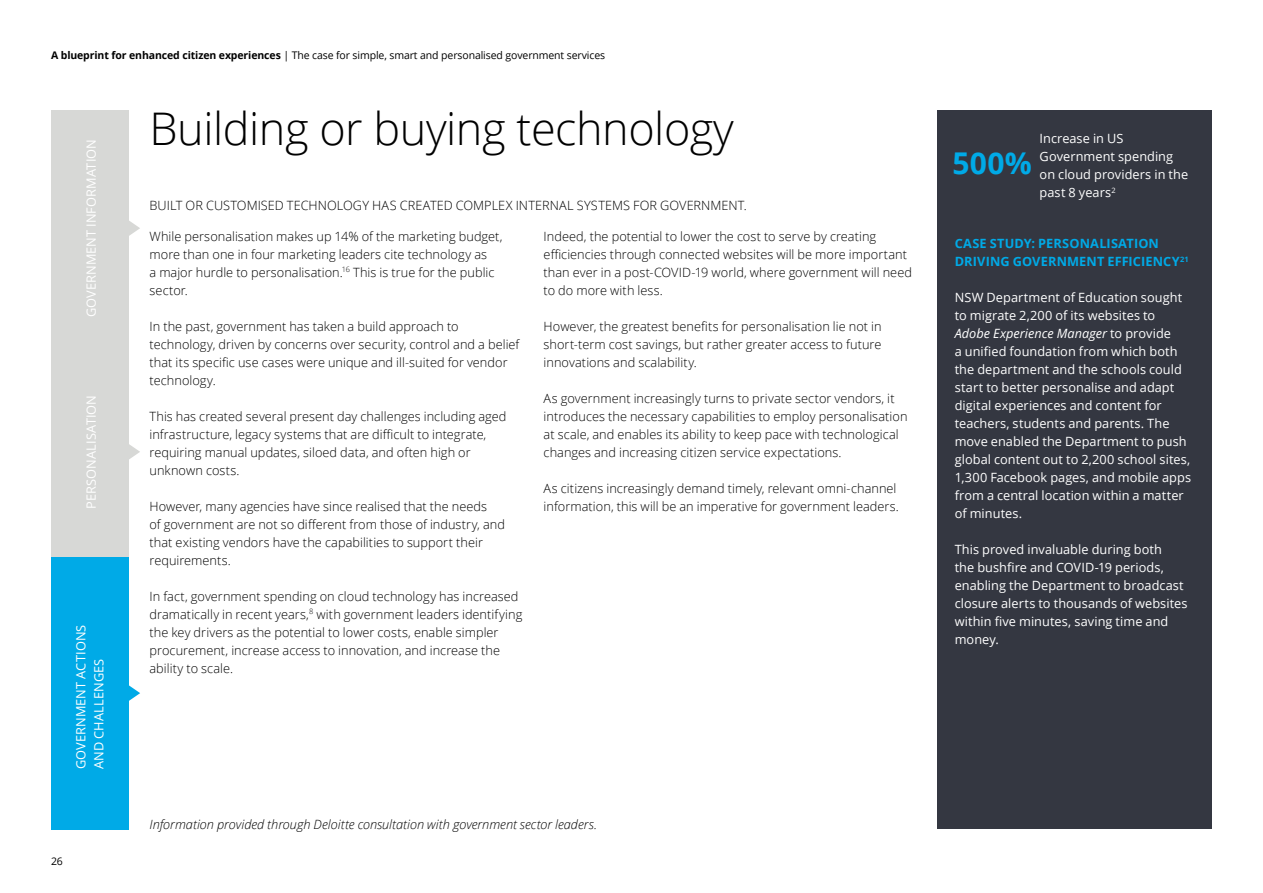
<style>
.page{position:relative;width:1263px;height:893px;background:#fff}
.page>*{position:absolute;margin:0;border:0;box-sizing:border-box;transform-origin:0 0}
.t1{font:300 45px "Open Sans";letter-spacing:-.01em;color:#000}
.t2{font:700 30px "Open Sans";color:#00aae7}
.t3{font:300 12.75px/18px "Open Sans";letter-spacing:.005em;color:#000}
.t4{font:12.75px/18px "Open Sans";letter-spacing:.005em;color:#fff}
.t5{font:italic 300 12.75px "Open Sans";color:#000}
.t6{font:700 12.75px/18px "Open Sans";letter-spacing:.01em;color:#00aae7}
.t7{font:10.5px "Open Sans";letter-spacing:-.01em;color:#000}
.s1{font-weight:700}
.s2{font-style:italic}
</style>
<div class="page">
<div style="left:51px;top:347px;width:77px;height:210px;background:#d7d8d6"></div>
<div style="left:51px;top:557px;width:77px;height:272px;background:#00aae7"></div>
<div style="left:51px;top:111px;width:77px;height:235px;background:#d7d8d6"></div>
<svg style="left:128px;top:440px;width:12px;height:23px"></svg>
<svg style="left:128px;top:681px;width:12px;height:24px"></svg>
<svg style="left:128px;top:216px;width:12px;height:24px"></svg>
<div style="left:938px;top:111px;width:274px;height:718px;background:#343741"></div>
<p class="t7" style="left:51px;top:48px;width:556px"><span class="s1">A blueprint for enhanced citizen experiences</span> | The case for simple, smart and personalised government services</p>
<p class="t4" style="left:82px;top:317px;width:180px;rotate:-90deg">GOVERNMENT INFORMATION</p>
<p class="t4" style="left:82px;top:509px;width:115px;rotate:-90deg">PERSONALISATION</p>
<p class="t4" style="left:72px;top:769px;width:146px;rotate:-90deg">GOVERNMENT ACTIONS<br>AND CHALLENGES</p>
<p class="t7" style="left:51px;top:854px;width:13px">26</p>
<h1 class="t1" style="left:150px;top:98px;width:586px">Building or buying technology</h1>
<p class="t3" style="left:150px;top:196px;width:599px">BUILT OR CUSTOMISED TECHNOLOGY HAS CREATED COMPLEX INTERNAL SYSTEMS FOR GOVERNMENT.</p>
<p class="t3" style="left:150px;top:227px;width:354px">While personalisation makes up 14% of the marketing budget, more than one in four marketing leaders cite technology as<br>a major hurdle to personalisation.<sup>16</sup> This is true for the public sector.</p>
<p class="t3" style="left:150px;top:317px;width:371px">In the past, government has taken a build approach to technology, driven by concerns over security, control and a belief that its specific use cases were unique and ill-suited for vendor technology.</p>
<p class="t3" style="left:150px;top:407px;width:358px">This has created several present day challenges including aged infrastructure, legacy systems that are difficult to integrate, requiring manual updates, siloed data, and often high or unknown costs.</p>
<p class="t3" style="left:150px;top:497px;width:357px">However, many agencies have since realised that the needs<br>of government are not so different from those of industry, and that existing vendors have the capabilities to support their requirements.</p>
<p class="t3" style="left:150px;top:587px;width:374px">In fact, government spending on cloud technology has increased dramatically in recent years,<sup>8</sup> with government leaders identifying the key drivers as the potential to lower costs, enable simpler procurement, increase access to innovation, and increase the ability to scale.</p>
<p class="t3" style="left:544px;top:227px;width:370px">Indeed, the potential to lower the cost to serve by creating efficiencies through connected websites will be more important than ever in a post-COVID-19 world, where government will need to do more with less.</p>
<p class="t3" style="left:544px;top:317px;width:339px;text-align:justify">However, the greatest benefits for personalisation lie not in short-term cost savings, but rather greater access to future innovations and scalability.</p>
<p class="t3" style="left:544px;top:389px;width:365px">As government increasingly turns to private sector vendors, it introduces the necessary capabilities to employ personalisation at scale, and enables its ability to keep pace with technological changes and increasing citizen service expectations.</p>
<p class="t3" style="left:544px;top:479px;width:357px">As citizens increasingly demand timely, relevant omni-channel information, this will be an imperative for government leaders.</p>
<p class="t5" style="left:150px;top:816px;width:449px">Information provided through Deloitte consultation with government sector leaders.</p>
<h2 class="t2" style="left:952px;top:142px;width:81px">500%</h2>
<p class="t4" style="left:1039px;top:129px;width:150px">Increase in US<br>Government spending on cloud providers in the past 8 years<sup>2</sup></p>
<p class="t6" style="left:955px;top:234px;width:235px">CASE STUDY: PERSONALISATION<br>DRIVING GOVERNMENT EFFICIENCY<sup>21</sup></p>
<p class="t4" style="left:955px;top:288px;width:238px">NSW Department of Education sought to migrate 2,200 of its websites to <span class="s2">Adobe Experience Manager</span> to provide<br>a unified foundation from which both the department and the schools could start to better personalise and adapt digital experiences and content for teachers, students and parents. The move enabled the Department to push global content out to 2,200 school sites, 1,300 Facebook pages, and mobile apps from a central location within a matter of minutes.</p>
<p class="t4" style="left:955px;top:540px;width:234px">This proved invaluable during both<br>the bushfire and COVID-19 periods, enabling the Department to broadcast closure alerts to thousands of websites within five minutes, saving time and money.</p>
</div>
